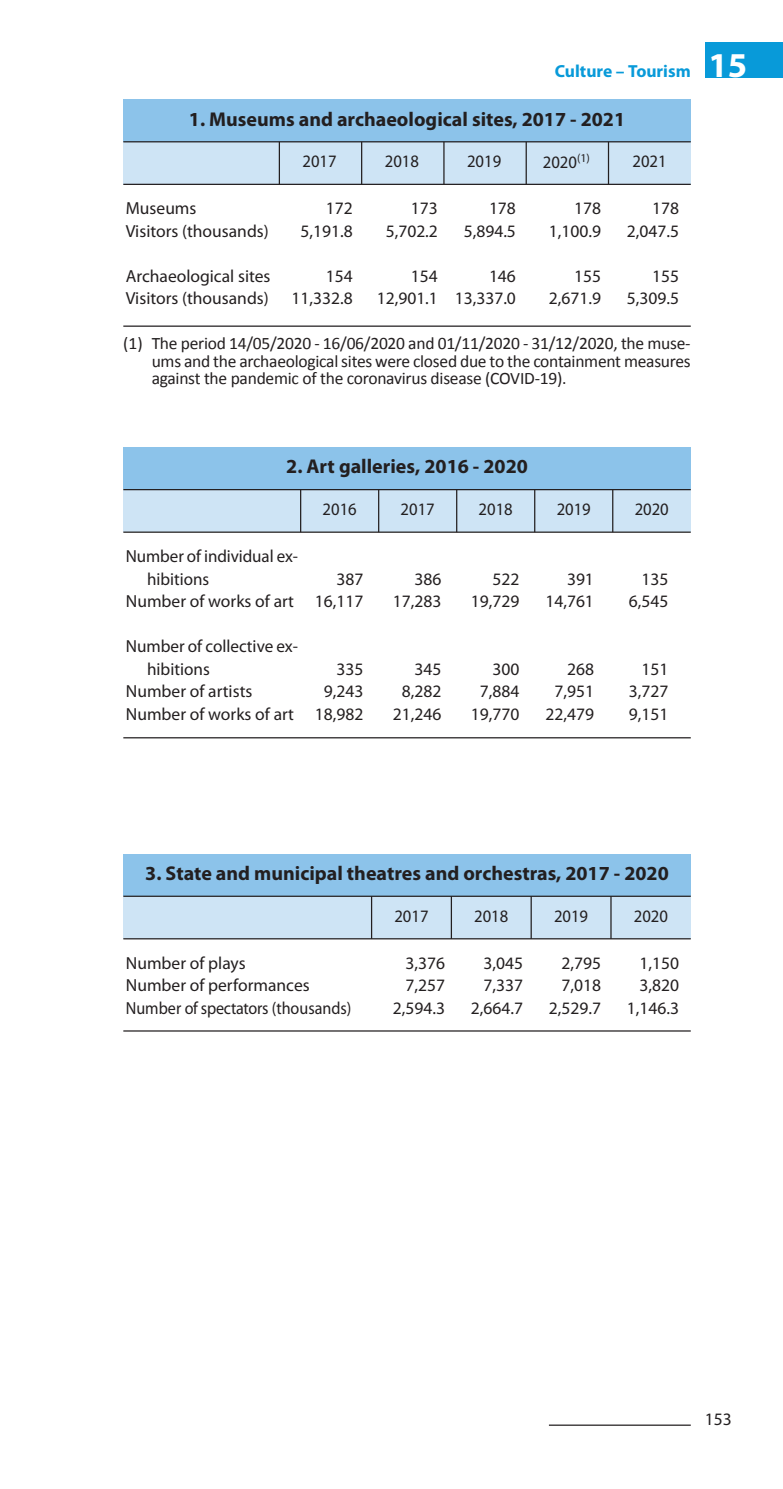
<style>
.page{position:relative;width:783px;height:1489px;background:#fff}
.page>*{position:absolute;margin:0;border:0;box-sizing:border-box;transform-origin:0 0}
.t1{font:700 20px "Myriad Pro";color:#231f20}
.t2{font:17.5px/22.5px "Myriad Pro";color:#231f20}
.t3{font:17.5px/17.5px "Calibri";letter-spacing:-.015em;color:#231f20;text-align:justify}
.t4{font:17.5px "Myriad Pro";color:#231f20;scale:.95 1}
.t5{font:700 17.5px "Myriad Pro";color:#089ad9}
.s1{font-size:35px;color:#fff}
</style>
<div class="page">
<div style="left:704px;top:43px;width:78px;height:35px;background:#089ad9"></div>
<hr style="left:548px;top:1424px;width:142px;height:1px;background:#231f20">
<div style="left:123px;top:99px;width:567px;height:43px;background:#8cc3ea"></div>
<div style="left:123px;top:142px;width:567px;height:42px;background:#cee4f5"></div>
<hr style="left:123px;top:325px;width:567px;height:2px;background:#231f20">
<hr style="left:123px;top:184px;width:567px;height:1px;background:#231f20">
<hr style="left:361px;top:142px;width:1px;height:42px;background:#231f20">
<hr style="left:278px;top:142px;width:2px;height:42px;background:#231f20">
<hr style="left:443px;top:142px;width:1px;height:42px;background:#231f20">
<hr style="left:525px;top:142px;width:1px;height:42px;background:#231f20">
<hr style="left:607px;top:142px;width:2px;height:42px;background:#231f20">
<hr style="left:123px;top:141px;width:567px;height:1px;background:#231f20">
<div style="left:123px;top:447px;width:567px;height:42px;background:#8cc3ea"></div>
<div style="left:123px;top:489px;width:567px;height:43px;background:#cee4f5"></div>
<hr style="left:123px;top:737px;width:567px;height:1px;background:#231f20">
<hr style="left:123px;top:531px;width:567px;height:2px;background:#231f20">
<hr style="left:300px;top:489px;width:1px;height:43px;background:#231f20">
<hr style="left:378px;top:489px;width:1px;height:43px;background:#231f20">
<hr style="left:456px;top:489px;width:1px;height:43px;background:#231f20">
<hr style="left:534px;top:489px;width:1px;height:43px;background:#231f20">
<hr style="left:612px;top:489px;width:1px;height:43px;background:#231f20">
<hr style="left:123px;top:489px;width:567px;height:1px;background:#231f20">
<div style="left:123px;top:853px;width:567px;height:43px;background:#8cc3ea"></div>
<div style="left:123px;top:896px;width:567px;height:42px;background:#cee4f5"></div>
<hr style="left:123px;top:1030px;width:567px;height:1px;background:#231f20">
<hr style="left:123px;top:938px;width:567px;height:1px;background:#231f20">
<hr style="left:371px;top:896px;width:1px;height:42px;background:#231f20">
<hr style="left:450px;top:896px;width:2px;height:42px;background:#231f20">
<hr style="left:530px;top:896px;width:1px;height:42px;background:#231f20">
<hr style="left:610px;top:896px;width:1px;height:42px;background:#231f20">
<hr style="left:123px;top:895px;width:567px;height:1px;background:#231f20">
<p class="t5" style="left:554px;top:65px;width:194px">Culture – Tourism <span class="s1">15</span></p>
<p class="t1" style="left:189px;top:111px;width:437px">1. Museums and archaeological sites, 2017 - 2021</p>
<p class="t2" style="left:126px;top:198px;width:144px">Museums<br>Visitors (thousands)</p>
<p class="t2" style="left:126px;top:266px;width:146px">Archaeological sites<br>Visitors (thousands)</p>
<p class="t4" style="left:302px;top:155px;width:37px">2017</p>
<p class="t4" style="left:384px;top:155px;width:37px">2018</p>
<p class="t4" style="left:467px;top:155px;width:37px">2019</p>
<p class="t4" style="left:542px;top:156px;width:51px">2020<sup>(1)</sup></p>
<p class="t4" style="left:632px;top:155px;width:37px">2021</p>
<p class="t2" style="left:326px;top:198px;width:28px">172</p>
<p class="t2" style="left:411px;top:198px;width:28px">173</p>
<p class="t2" style="left:489px;top:198px;width:28px">178</p>
<p class="t2" style="left:574px;top:198px;width:28px">178</p>
<p class="t2" style="left:652px;top:198px;width:28px">178</p>
<p class="t2" style="left:300px;top:221px;width:54px">5,191.8</p>
<p class="t2" style="left:385px;top:221px;width:54px">5,702.2</p>
<p class="t2" style="left:463px;top:221px;width:54px">5,894.5</p>
<p class="t2" style="left:548px;top:221px;width:54px">1,100.9</p>
<p class="t2" style="left:626px;top:221px;width:54px">2,047.5</p>
<p class="t2" style="left:326px;top:266px;width:28px">154</p>
<p class="t2" style="left:411px;top:266px;width:28px">154</p>
<p class="t2" style="left:489px;top:266px;width:28px">146</p>
<p class="t2" style="left:574px;top:266px;width:28px">155</p>
<p class="t2" style="left:652px;top:266px;width:28px">155</p>
<p class="t2" style="left:291px;top:288px;width:63px">11,332.8</p>
<p class="t2" style="left:376px;top:288px;width:141px">12,901.1 13,337.0</p>
<p class="t2" style="left:548px;top:288px;width:54px">2,671.9</p>
<p class="t2" style="left:626px;top:288px;width:54px">5,309.5</p>
<p class="t3" style="left:152px;top:334px;width:540px;text-indent:-28px">(1) The period 14/05/2020 - 16/06/2020 and 01/11/2020 - 31/12/2020, the muse&shy;ums and the archaeological sites were closed due to the containment measures against the pandemic of the coronavirus disease (COVID-19).</p>
<p class="t1" style="left:286px;top:459px;width:243px">2. Art galleries, 2016 - 2020</p>
<p class="t2" style="left:126px;top:546px;width:174px">Number of individual ex-</p>
<p class="t2" style="left:147px;top:568px;width:64px">hibitions</p>
<p class="t2" style="left:126px;top:591px;width:170px">Number of works of art</p>
<p class="t2" style="left:126px;top:636px;width:174px">Number of collective ex-</p>
<p class="t2" style="left:147px;top:658px;width:64px">hibitions</p>
<p class="t2" style="left:126px;top:681px;width:128px">Number of artists</p>
<p class="t2" style="left:126px;top:703px;width:170px">Number of works of art</p>
<p class="t4" style="left:322px;top:503px;width:37px">2016</p>
<p class="t4" style="left:400px;top:503px;width:37px">2017</p>
<p class="t4" style="left:478px;top:503px;width:37px">2018</p>
<p class="t4" style="left:556px;top:503px;width:37px">2019</p>
<p class="t4" style="left:634px;top:503px;width:37px">2020</p>
<p class="t2" style="left:336px;top:568px;width:28px">387</p>
<p class="t2" style="left:414px;top:568px;width:28px">386</p>
<p class="t2" style="left:492px;top:568px;width:28px">522</p>
<p class="t2" style="left:567px;top:568px;width:28px">391</p>
<p class="t2" style="left:641px;top:568px;width:28px">135</p>
<p class="t2" style="left:315px;top:591px;width:50px">16,117</p>
<p class="t2" style="left:393px;top:591px;width:50px">17,283</p>
<p class="t2" style="left:471px;top:591px;width:50px">19,729</p>
<p class="t2" style="left:545px;top:591px;width:50px">14,761</p>
<p class="t2" style="left:628px;top:591px;width:41px">6,545</p>
<p class="t2" style="left:336px;top:658px;width:28px">335</p>
<p class="t2" style="left:414px;top:658px;width:28px">345</p>
<p class="t2" style="left:492px;top:658px;width:28px">300</p>
<p class="t2" style="left:567px;top:658px;width:28px">268</p>
<p class="t2" style="left:641px;top:658px;width:28px">151</p>
<p class="t2" style="left:324px;top:681px;width:41px">9,243</p>
<p class="t2" style="left:402px;top:681px;width:41px">8,282</p>
<p class="t2" style="left:479px;top:681px;width:41px">7,884</p>
<p class="t2" style="left:554px;top:681px;width:41px">7,951</p>
<p class="t2" style="left:628px;top:681px;width:41px">3,727</p>
<p class="t2" style="left:315px;top:703px;width:50px">18,982</p>
<p class="t2" style="left:393px;top:703px;width:50px">21,246</p>
<p class="t2" style="left:471px;top:703px;width:50px">19,770</p>
<p class="t2" style="left:545px;top:703px;width:50px">22,479</p>
<p class="t2" style="left:628px;top:703px;width:41px">9,151</p>
<p class="t1" style="left:145px;top:865px;width:525px">3. State and municipal theatres and orchestras, 2017 - 2020</p>
<p class="t4" style="left:394px;top:909px;width:37px">2017</p>
<p class="t4" style="left:474px;top:909px;width:37px">2018</p>
<p class="t4" style="left:554px;top:909px;width:37px">2019</p>
<p class="t4" style="left:633px;top:909px;width:37px">2020</p>
<p class="t2" style="left:126px;top:952px;width:227px">Number of plays<br>Number of performances<br>Number of spectators (thousands)</p>
<p class="t2" style="left:405px;top:952px;width:41px">3,376</p>
<p class="t2" style="left:483px;top:952px;width:41px">3,045</p>
<p class="t2" style="left:561px;top:952px;width:41px">2,795</p>
<p class="t2" style="left:639px;top:952px;width:41px">1,150</p>
<p class="t2" style="left:405px;top:975px;width:41px">7,257</p>
<p class="t2" style="left:483px;top:975px;width:41px">7,337</p>
<p class="t2" style="left:561px;top:975px;width:41px">7,018</p>
<p class="t2" style="left:639px;top:975px;width:41px">3,820</p>
<p class="t2" style="left:392px;top:997px;width:54px">2,594.3</p>
<p class="t2" style="left:470px;top:997px;width:54px">2,664.7</p>
<p class="t2" style="left:548px;top:997px;width:54px">2,529.7</p>
<p class="t2" style="left:626px;top:997px;width:54px">1,146.3</p>
<p class="t2" style="left:704px;top:1408px;width:28px">153</p>
</div>
